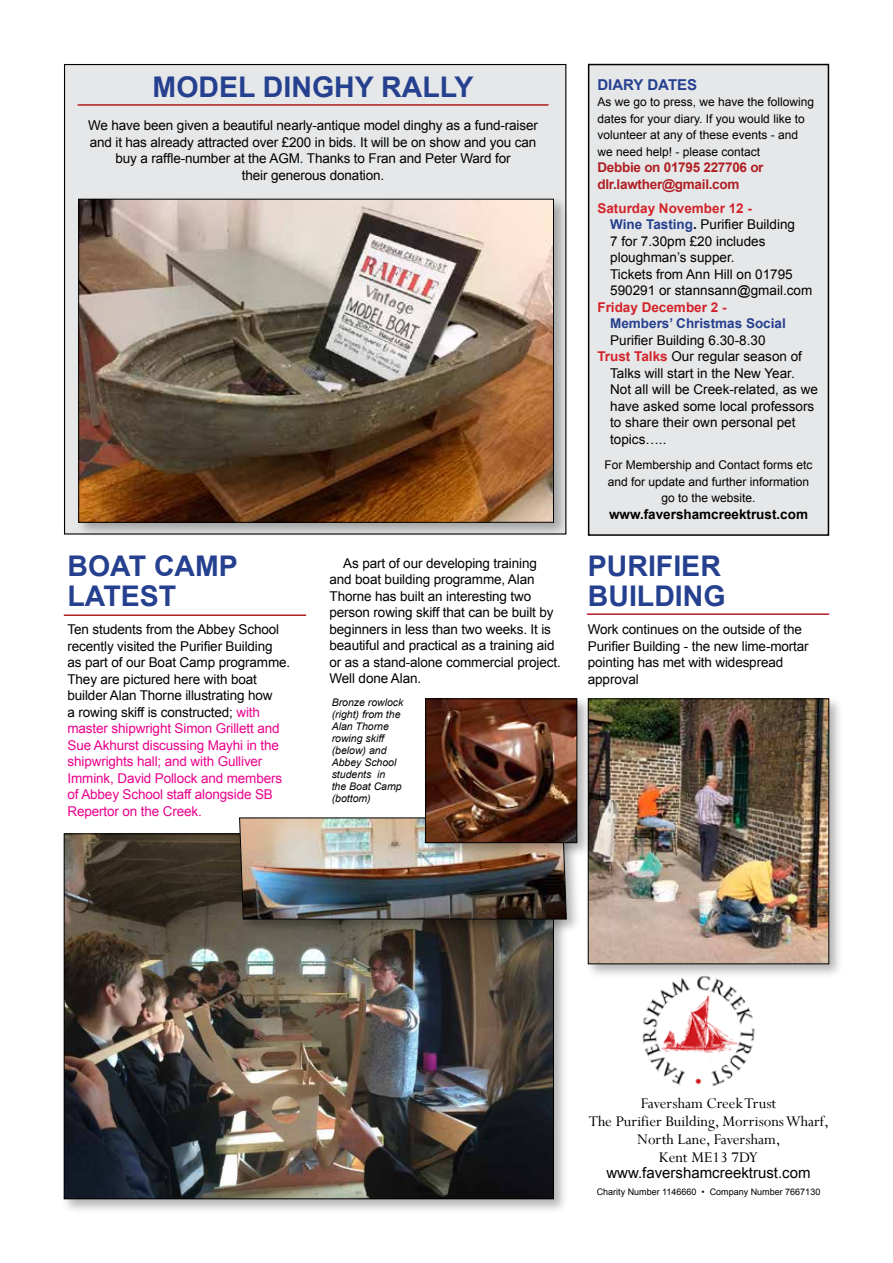
<style>
.page{position:relative;width:893px;height:1263px;background:#fff}
.page>*{position:absolute;margin:0;border:0;box-sizing:border-box;transform-origin:0 0}
.t1{font:700 28.5px/30px "Arial";color:#25408f}
.t2{font:16.5px/18px "Perpetua";color:#000;text-align:center}
.t3{font:15px "Arial";color:#000}
.t4{font:700 15px "Arial";color:#25408f}
.t5{font:13.5px/16.5px "Arial";letter-spacing:-.01em;color:#000}
.t6{font:700 13.5px/16.5px "Arial";letter-spacing:-.02em;color:#b01f23}
.t7{font:700 13.5px "Arial";color:#000}
.t8{font:700 13.5px "Arial";color:#25408f}
.t9{font:700 13.5px "Arial";color:#d2232a}
.t10{font:12px/16.5px "Arial";color:#000}
.t11{font:italic 10.5px/12px "Arial";color:#000}
.t12{font:9px "Arial";color:#000}
.s1{font-weight:700;color:#d2232a}
.s2{font-weight:700;color:#25408f}
.s3{font-weight:700}
.s4{color:#ec008c}
</style>
<div class="page">
<div style="left:65px;top:65px;width:501px;height:469px;background:#e6e7e8"></div>
<img style="left:640px;top:972px;width:118px;height:118px;border-radius:59px">
<hr style="left:64px;top:614px;width:242px;height:2px;background:#b01f23">
<hr style="left:587px;top:613px;width:242px;height:2px;background:#b01f23">
<hr style="left:78px;top:104px;width:471px;height:2px;background:#b01f23">
<div style="left:589px;top:65px;width:239px;height:470px;background:#e6e7e8"></div>
<div style="left:588px;top:64px;width:241px;height:472px;border:2px solid #000"></div>
<div style="left:585px;top:695px;width:259px;height:284px;background:#000;opacity:.3"></div>
<img style="left:590px;top:700px;width:237px;height:262px">
<div style="left:588px;top:698px;width:241px;height:266px;border:1px solid #000"></div>
<div style="left:61px;top:830px;width:508px;height:384px;background:#000;opacity:.3"></div>
<img style="left:66px;top:835px;width:486px;height:362px">
<div style="left:75px;top:196px;width:494px;height:342px;background:#000;opacity:.3"></div>
<img style="left:80px;top:201px;width:472px;height:320px">
<div style="left:78px;top:199px;width:476px;height:324px;border:1px solid #000"></div>
<div style="left:236px;top:814px;width:346px;height:120px;background:#000;opacity:.3"></div>
<img style="left:239px;top:817px;width:328px;height:103px">
<div style="left:422px;top:695px;width:170px;height:163px;background:#000;opacity:.3"></div>
<img style="left:427px;top:700px;width:148px;height:141px">
<div style="left:425px;top:698px;width:152px;height:145px;border:1px solid #000"></div>
<h1 class="t1" style="left:153px;top:73px;width:322px">MODEL DINGHY RALLY</h1>
<p class="t5" style="left:88px;top:117px;width:451px;text-align:center">We have been given a beautiful nearly-antique model dinghy as a fund-raiser and it has already attracted over £200 in bids. It will be on show and you can buy a raffle-number at the AGM. Thanks to Fran and Peter Ward for<br>their generous donation.</p>
<p class="t4" style="left:597px;top:74px;width:101px">DIARY DATES</p>
<p class="t10" style="left:597px;top:94px;width:218px">As we go to press, we have the following dates for your diary. If you would like to volunteer at any of these events - and we need help! - please contact</p>
<p class="t6" style="left:597px;top:160px;width:168px">Debbie on 01795 227706 or dlr.lawther@gmail.com</p>
<p class="t5" style="left:610px;top:200px;width:204px;text-indent:-13px"><span class="s1">Saturday November 12 -<br></span><span class="s2">Wine Tasting</span><span class="s3">.</span> Purifier Building<br>7 for 7.30pm £20 includes ploughman’s supper.<br>Tickets from Ann Hill on 01795<br>590291 or stannsann@gmail.com</p>
<p class="t9" style="left:597px;top:298px;width:131px">Friday December 2 -</p>
<p class="t8" style="left:610px;top:314px;width:177px">Members’ Christmas Social</p>
<p class="t5" style="left:610px;top:332px;width:157px">Purifier Building 6.30-8.30</p>
<p class="t5" style="left:597px;top:348px;width:206px"><span class="s1">Trust Talks</span> Our regular season of</p>
<p class="t5" style="left:610px;top:365px;width:186px">Talks will start in the New Year.</p>
<p class="t5" style="left:610px;top:381px;width:209px">Not all will be Creek-related, as we</p>
<p class="t5" style="left:610px;top:398px;width:206px">have asked some local professors</p>
<p class="t5" style="left:610px;top:414px;width:187px">to share their own personal pet</p>
<p class="t5" style="left:610px;top:431px;width:58px">topics…..</p>
<p class="t10" style="left:604px;top:457px;width:210px;text-align:center">For Membership and Contact forms etc and for update and further information go to the website.</p>
<p class="t7" style="left:609px;top:505px;width:201px">www.favershamcreektrust.com</p>
<h1 class="t1" style="left:68px;top:552px;width:172px">BOAT CAMP<br>LATEST</h1>
<p class="t5" style="left:68px;top:621px;width:224px">Ten students from the Abbey School recently visited the Purifier Building<br>as part of our Boat Camp programme.<br>They are pictured here with boat builder Alan Thorne illustrating how<br>a rowing skiff is constructed; <span class="s4">with master shipwright Simon Grillett and Sue Akhurst discussing Mayhi in the shipwrights hall; and with Gulliver Immink, David Pollock and members of Abbey School staff alongside SB Repertor on the Creek.</span></p>
<p class="t5" style="left:330px;top:555px;width:233px;text-indent:14px">As part of our developing training and boat building programme, Alan Thorne has built an interesting two person rowing skiff that can be built by beginners in less than two weeks. It is beautiful and practical as a training aid or as a stand-alone commercial project.<br>Well done Alan.</p>
<h1 class="t1" style="left:588px;top:552px;width:139px">PURIFIER<br>BUILDING</h1>
<p class="t5" style="left:588px;top:621px;width:222px">Work continues on the outside of the<br>Purifier Building - the new lime-mortar pointing has met with widespread approval</p>
<p class="t11" style="left:332px;top:696px;width:73px">Bronze rowlock (right) from the<br>Alan Thorne rowing skiff (below) and<br>Abbey School students in<br>the Boat Camp (bottom)</p>
<p class="t2" style="left:589px;top:1093px;width:242px">Faversham Creek Trust<br>The Purifier Building, Morrisons Wharf,<br>North Lane, Faversham,<br>Kent ME13 7DY</p>
<p class="t3" style="left:606px;top:1163px;width:206px">www.favershamcreektrust.com</p>
<p class="t12" style="left:597px;top:1185px;width:225px">Charity Number 1146660 • Company Number 7667130</p>
</div>
